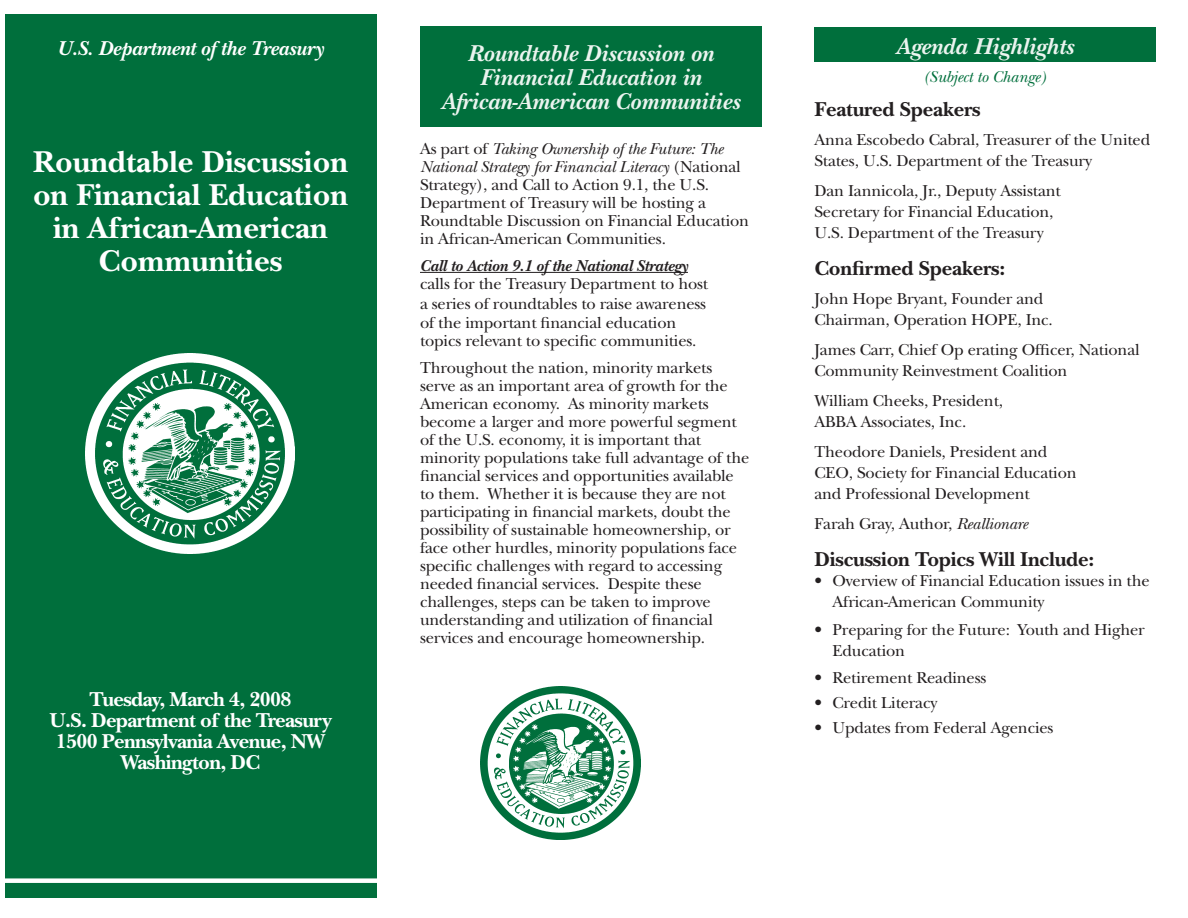
<style>
.page{position:relative;width:1188px;height:918px;background:#fff}
.page>*{position:absolute;margin:0;border:0;box-sizing:border-box;transform-origin:0 0}
.Calltoaction_head_ne{font:700 31.5px/33px "New Baskerville";color:#fff;text-align:center}
.t1{font:italic 700 24px/24px "New Baskerville";color:#ebf4ef;text-align:center}
.t2{font:700 21px/21px "New Baskerville";letter-spacing:-.03em;color:#fff;text-align:center}
.body_indent{font:700 21px "New Baskerville";letter-spacing:-.01em;color:#231f20}
.calltoactionbody{font:italic 700 21px "New Baskerville";letter-spacing:-.01em;color:#fff}
.body{font:16.5px/18px "New Baskerville";letter-spacing:-.01em;color:#231f20}
.body_indent3{font:16.5px/21px "New Baskerville";letter-spacing:-.01em;color:#231f20}
.body-2{font:italic 700 16.5px/18px "New Baskerville";letter-spacing:-.01em;color:#231f20}
.sub_heading{font:italic 16.5px "New Baskerville";letter-spacing:-.01em;color:#006f3c}
.s1{font-style:italic}
.s2{font-weight:400;font-style:normal}
</style>
<div class="page">
<div style="left:5px;top:14px;width:371px;height:884px;background:#006f3c"></div>
<hr style="left:420px;top:272px;width:268px;height:1px;background:#231f20">
<div style="left:420px;top:26px;width:341px;height:101px;background:#006f3c"></div>
<div style="left:814px;top:28px;width:341px;height:34px;background:#006f3c"></div>
<img style="left:86px;top:353px;width:209px;height:200px">
<img style="left:480px;top:686px;width:161px;height:154px">
<div style="left:0;top:878px;width:399px;height:5px;background:#fff"></div>
<p class="calltoactionbody" style="left:57px;top:36px;width:268px">U.S. Department of the Treasury</p>
<p class="Calltoaction_head_ne" style="left:33px;top:145px;width:316px">Roundtable Discussion on Financial Education in African-American<br>Communities</p>
<p class="t2" style="left:49px;top:689px;width:284px">Tuesday, March 4, 2008<br>U.S. Department of the Treasury<br>1500 Pennsylvania Avenue, NW<br>Washington, DC</p>
<p class="t1" style="left:441px;top:42px;width:300px">Roundtable Discussion on<br>Financial Education in<br>African-American Communities</p>
<p class="body" style="left:420px;top:140px;width:331px">As part of <span class="s1">Taking Ownership of the Future: The National Strategy for Financial Literacy</span> (National Strategy), and Call to Action 9.1, the U.S.<br>Department of Treasury will be hosting a Roundtable Discussion on Financial Education in African-American Communities.</p>
<p class="body-2" style="left:420px;top:257px;width:290px">Call to Action 9.1 of the National Strategy <span class="s2">calls for the Treasury Department to host</span></p>
<p class="body" style="left:420px;top:293px;width:288px;line-height:19.8px">a series of roundtables to raise awareness of the important financial education</p>
<p class="body" style="left:420px;top:332px;width:278px">topics relevant to specific communities.</p>
<p class="body" style="left:420px;top:359px;width:331px">Throughout the nation, minority markets serve as an important area of growth for the American economy. As minority markets become a larger and more powerful segment of the U.S. economy, it is important that minority populations take full advantage of the financial services and opportunities available to them. Whether it is because they are not participating in financial markets, doubt the possibility of sustainable homeownership, or face other hurdles, minority populations face specific challenges with regard to accessing needed financial services. Despite these challenges, steps can be taken to improve understanding and utilization of financial services and encourage homeownership.</p>
<p class="t1" style="left:896px;top:34px;width:179px">Agenda Highlights</p>
<p class="sub_heading" style="left:924px;top:67px;width:123px">(Subject to Change)</p>
<p class="body_indent" style="left:814px;top:97px;width:168px">Featured Speakers</p>
<p class="body" style="left:814px;top:129px;width:337px;line-height:21px">Anna Escobedo Cabral, Treasurer of the United<br>States, U.S. Department of the Treasury</p>
<p class="body" style="left:814px;top:180px;width:248px;line-height:21px">Dan Iannicola, Jr., Deputy Assistant<br>Secretary for Financial Education,<br>U.S. Department of the Treasury</p>
<p class="body_indent" style="left:814px;top:256px;width:192px">Confirmed Speakers:</p>
<p class="body" style="left:814px;top:288px;width:240px;line-height:21px">John Hope Bryant, Founder and<br>Chairman, Operation HOPE, Inc.</p>
<p class="body" style="left:814px;top:339px;width:327px;line-height:21px">James Carr, Chief Op erating Officer, National<br>Community Reinvestment Coalition</p>
<p class="body" style="left:814px;top:390px;width:190px;line-height:21px">William Cheeks, President,<br>ABBA Associates, Inc.</p>
<p class="body" style="left:814px;top:441px;width:264px;line-height:21px">Theodore Daniels, President and<br>CEO, Society for Financial Education and Professional Development</p>
<p class="body" style="left:814px;top:515px;width:215px">Farah Gray, Author, <span class="s1">Reallionare</span></p>
<p class="body_indent" style="left:814px;top:547px;width:281px">Discussion Topics Will Include:</p>
<p class="body_indent3" style="left:832px;top:570px;width:319px;text-indent:-18px">• Overview of Financial Education issues in the<br>African-American Community</p>
<p class="body_indent3" style="left:832px;top:619px;width:314px;text-indent:-18px">• Preparing for the Future: Youth and Higher<br>Education</p>
<p class="body_indent3" style="left:814px;top:668px;width:173px">• Retirement Readiness</p>
<p class="body_indent3" style="left:814px;top:692px;width:124px">• Credit Literacy</p>
<p class="body_indent3" style="left:814px;top:717px;width:241px">• Updates from Federal Agencies</p>
</div>
